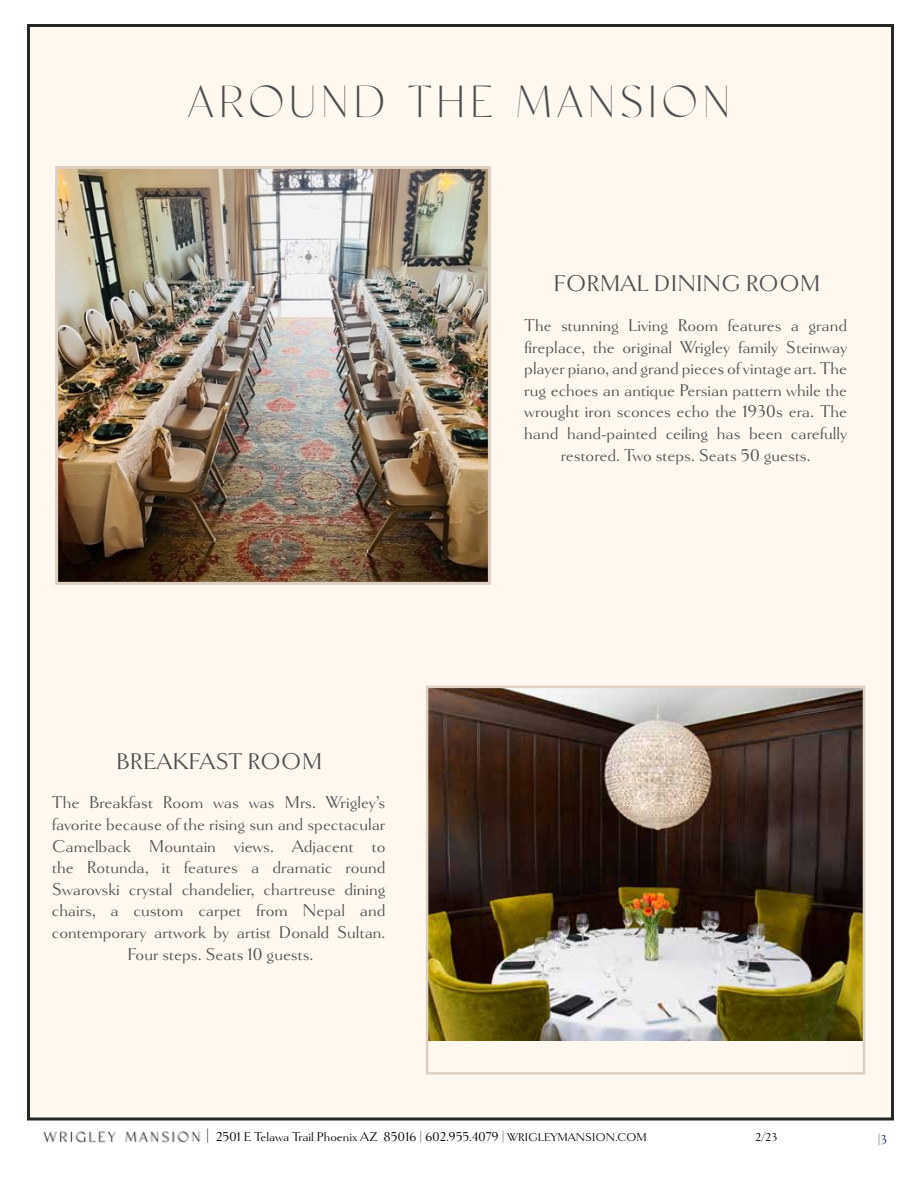
<style>
.page{position:relative;width:918px;height:1188px;background:#fff}
.page>*{position:absolute;margin:0;border:0;box-sizing:border-box;transform-origin:0 0}
.t1{font:45px "Classico";letter-spacing:.1em;color:#4e4f51}
.t2{font:24px "Goldenbook";color:#4e4f51}
.t3{font:18px/21.6px "Goldenbook";color:#4e4f51;text-align:center}
.t4{font:13.5px "Goldenbook";color:#000}
.t5{font:13.5px "Goldenbook";color:#000101}
.t6{font:12px "Goldenbook";color:#000}
.s1{font-weight:700;font-size:16.5px}
.s2{font-size:12px;color:#000101}
.s3{color:#222d65}
</style>
<div class="page">
<img style="left:36px;top:1120px;width:171px;height:23px">
<div style="left:27px;top:24px;width:867px;height:1096px;background:#fff8ef;border:3px solid #282727"></div>
<img style="left:430px;top:690px;width:431px;height:351px">
<div style="left:426px;top:686px;width:439px;height:389px;border:3px solid #ddd0c1"></div>
<img style="left:59px;top:170px;width:428px;height:411px">
<div style="left:55px;top:166px;width:436px;height:419px;border:3px solid #ddd0c1"></div>
<h1 class="t1" style="left:188px;top:75px;width:544px">AROUND THE MANSION</h1>
<h2 class="t2" style="left:554px;top:269px;width:269px">FORMAL DINING ROOM</h2>
<h2 class="t2" style="left:116px;top:748px;width:208px">BREAKFAST ROOM</h2>
<p class="t3" style="left:52px;top:792px;width:335px">The Breakfast Room was was Mrs. Wrigley’s favorite because of the rising sun and spectacular Camelback Mountain views. Adjacent to the Rotunda, it features a dramatic round Swarovski crystal chandelier, chartreuse dining chairs, a custom carpet from Nepal and contemporary artwork by artist Donald Sultan.<br>Four steps. Seats 10 guests.</p>
<p class="t3" style="left:524px;top:315px;width:324px">The stunning Living Room features a grand fireplace, the original Wrigley family Steinway player piano, and grand pieces of vintage art. The rug echoes an antique Persian pattern while the wrought iron sconces echo the 1930s era. The hand hand-painted ceiling has been carefully restored. Two steps. Seats 50 guests.</p>
<p class="t4" style="left:206px;top:1129px;width:442px"><span class="s1">|</span> 2501 E Telawa Trail Phoenix AZ 85016 | 602.955.4079 | <span class="s2">WRIGLEYMANSION.COM</span></p>
<p class="t5" style="left:878px;top:1132px;width:11px">|<span class="s3">3</span></p>
<p class="t6" style="left:755px;top:1130px;width:24px">2/23</p>
</div>
